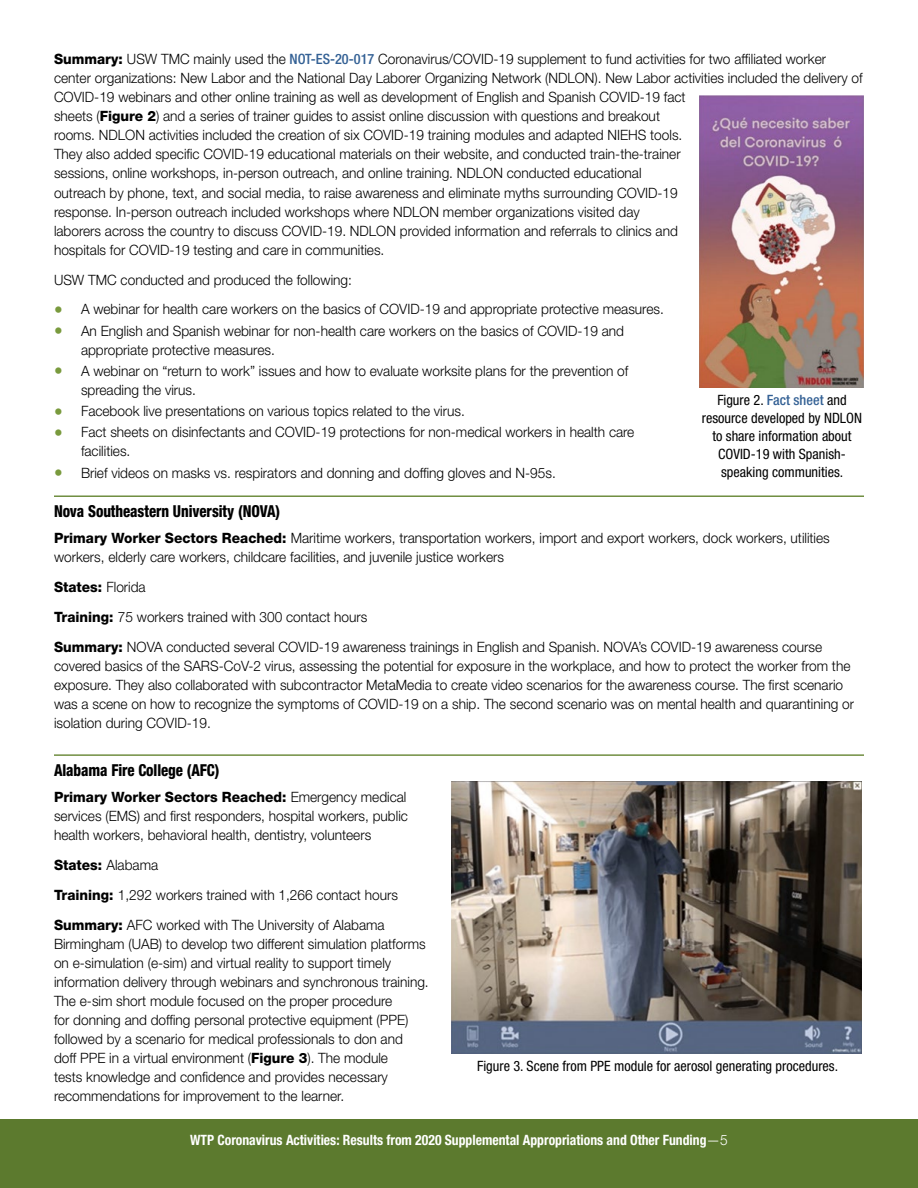
<style>
.page{position:relative;width:918px;height:1188px;background:#fff}
.page>*{position:absolute;margin:0;border:0;box-sizing:border-box;transform-origin:0 0}
.t1{font:800 condensed 16.5px "Helvetica Neue LT Std";letter-spacing:-.005em;color:#000;scale:.9 1}
.t2{font:300 14.25px/19px "Helvetica Neue LT Std";color:#000;scale:.96 1}
.t3{font:condensed 14.25px/18px "Helvetica Neue LT Std";color:#000;text-align:center}
.t4{font:700 condensed 14.25px "Helvetica Neue LT Std";color:#fff;scale:.96 1}
.t5{font:800 14.25px "Helvetica Neue LT Std";color:#000;scale:.96 1}
.s1{font-weight:800}
.s2{font-weight:500;font-stretch:condensed;color:#346195}
.s3{font-size:18px;color:#799a3d}
.s4{font-weight:500;color:#346195}
.s5{font-weight:300}
.s6{font-weight:300;font-stretch:normal}
</style>
<div class="page">
<div style="left:0;top:1119px;width:918px;height:69px;background:#5c7a2e"></div>
<hr style="left:54px;top:754px;width:810px;height:2px;background:#708e41">
<hr style="left:54px;top:495px;width:810px;height:2px;background:#708e41">
<img style="left:700px;top:96px;width:163px;height:291px">
<img style="left:452px;top:782px;width:410px;height:271px">
<p class="t2" style="left:54px;top:49px;width:844px"><span class="s1">Summary:</span> USW TMC mainly used the <span class="s2">NOT-ES-20-017</span> Coronavirus/COVID-19 supplement to fund activities for two affliated worker center organizations: New Labor and the National Day Laborer Organizing Network (NDLON). New Labor activities included the delivery of COVID-19 webinars and other online training as well as development of English and Spanish COVID-19 fact<br>sheets (<span class="s1">Figure 2</span>) and a series of trainer guides to assist online discussion with questions and breakout<br>rooms. NDLON activities included the creation of six COVID-19 training modules and adapted NIEHS tools.<br>They also added specifc COVID-19 educational materials on their website, and conducted train-the-trainer<br>sessions, online workshops, in-person outreach, and online training. NDLON conducted educational<br>outreach by phone, text, and social media, to raise awareness and eliminate myths surrounding COVID-19<br>response. In-person outreach included workshops where NDLON member organizations visited day<br>laborers across the country to discuss COVID-19. NDLON provided information and referrals to clinics and<br>hospitals for COVID-19 testing and care in communities.</p>
<p class="t2" style="left:54px;top:270px;width:312px">USW TMC conducted and produced the following:</p>
<p class="t2" style="left:54px;top:299px;width:637px"><span class="s3">•</span> A webinar for health care workers on the basics of COVID-19 and appropriate protective measures.</p>
<p class="t2" style="left:81px;top:321px;width:567px;text-indent:-27px"><span class="s3">•</span> An English and Spanish webinar for non-health care workers on the basics of COVID-19 and appropriate protective measures.</p>
<p class="t2" style="left:81px;top:361px;width:572px;text-indent:-27px"><span class="s3">•</span> A webinar on “return to work” issues and how to evaluate worksite plans for the prevention of spreading the virus.</p>
<p class="t2" style="left:54px;top:401px;width:430px"><span class="s3">•</span> Facebook live presentations on various topics related to the virus.</p>
<p class="t2" style="left:81px;top:422px;width:578px;text-indent:-27px"><span class="s3">•</span> Fact sheets on disinfectants and COVID-19 protections for non-medical workers in health care facilities.</p>
<p class="t2" style="left:54px;top:463px;width:524px"><span class="s3">•</span> Brief videos on masks vs. respirators and donning and doffng gloves and N-95s.</p>
<p class="t3" style="left:702px;top:391px;width:162px">Figure 2. <span class="s4">Fact sheet</span> and resource developed by NDLON to share information about<br>COVID-19 with Spanish&shy;speaking communities.</p>
<p class="t1" style="left:54px;top:501px;width:253px">Nova Southeastern University (NOVA)</p>
<p class="t2" style="left:54px;top:528px;width:810px"><span class="s1">Primary Worker Sectors Reached:</span> Maritime workers, transportation workers, import and export workers, dock workers, utilities workers, elderly care workers, childcare facilities, and juvenile justice workers</p>
<p class="t5" style="left:54px;top:578px;width:97px">States: <span class="s5">Florida</span></p>
<p class="t2" style="left:54px;top:607px;width:328px"><span class="s1">Training:</span> 75 workers trained with 300 contact hours</p>
<p class="t2" style="left:54px;top:637px;width:835px"><span class="s1">Summary:</span> NOVA conducted several COVID-19 awareness trainings in English and Spanish. NOVA’s COVID-19 awareness course covered basics of the SARS-CoV-2 virus, assessing the potential for exposure in the workplace, and how to protect the worker from the exposure. They also collaborated with subcontractor MetaMedia to create video scenarios for the awareness course. The frst scenario was a scene on how to recognize the symptoms of COVID-19 on a ship. The second scenario was on mental health and quarantining or isolation during COVID-19.</p>
<p class="t1" style="left:54px;top:760px;width:185px">Alabama Fire College (AFC)</p>
<p class="t2" style="left:54px;top:787px;width:370px;text-align:justify"><span class="s1">Primary Worker Sectors Reached:</span> Emergency medical services (EMS) and frst responders, hospital workers, public health workers, behavioral health, dentistry, volunteers</p>
<p class="t5" style="left:54px;top:856px;width:110px">States: <span class="s5">Alabama</span></p>
<p class="t2" style="left:54px;top:885px;width:360px"><span class="s1">Training:</span> 1,292 workers trained with 1,266 contact hours</p>
<p class="t2" style="left:54px;top:915px;width:392px"><span class="s1">Summary:</span> AFC worked with The University of Alabama Birmingham (UAB) to develop two different simulation platforms on e-simulation (e-sim) and virtual reality to support timely information delivery through webinars and synchronous training.<br>The e-sim short module focused on the proper procedure<br>for donning and doffng personal protective equipment (PPE) followed by a scenario for medical professionals to don and doff PPE in a virtual environment (<span class="s1">Figure 3</span>). The module<br>tests knowledge and confdence and provides necessary recommendations for improvement to the learner.</p>
<p class="t3" style="left:477px;top:1057px;width:362px">Figure 3. Scene from PPE module for aerosol generating procedures.</p>
<p class="t4" style="left:190px;top:1131px;width:562px">WTP Coronavirus Activities: Results from 2020 Supplemental Appropriations and Other Funding<span class="s6">—5</span></p>
</div>
